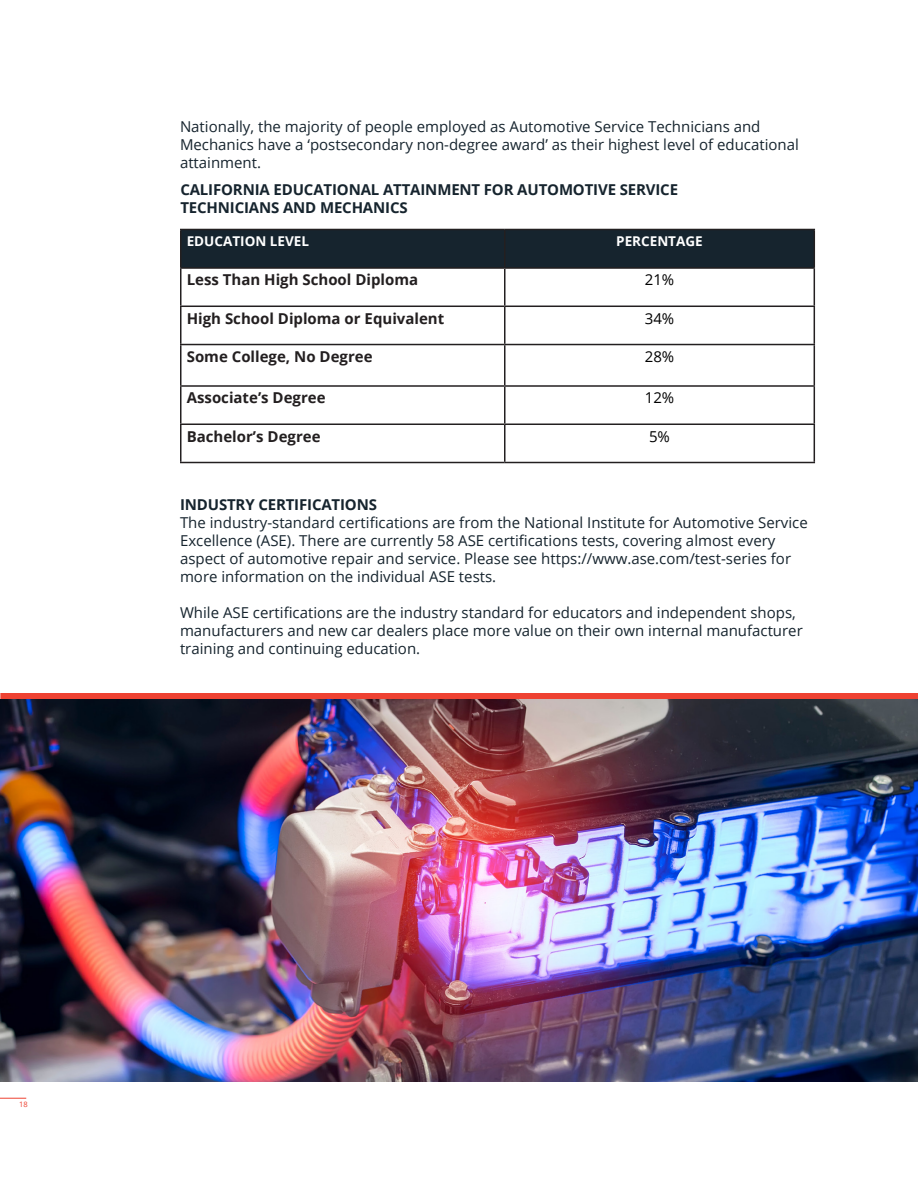
<style>
.page{position:relative;width:918px;height:1188px;background:#fff}
.page>*{position:absolute;margin:0;border:0;box-sizing:border-box;transform-origin:0 0}
.Body_Text{font:15px/18px "Open Sans";color:#16242e}
.t1{font:700 15px "Open Sans";color:#231f20}
.Title_-_Align_Left{font:700 15px "Open Sans";letter-spacing:-.01em;color:#16242e}
.t2{font:15px "Open Sans";color:#000}
.t3{font:700 13.5px "Open Sans";color:#fff}
.t4{font:7.5px "Open Sans";color:#ee4232}
</style>
<div class="page">
<div style="left:182px;top:230px;width:632px;height:37px;background:#16242e"></div>
<hr style="left:180px;top:229px;width:325px;height:1px;background:#231f20">
<hr style="left:180px;top:230px;width:2px;height:37px;background:#231f20">
<hr style="left:505px;top:229px;width:310px;height:1px;background:#231f20">
<hr style="left:504px;top:230px;width:2px;height:37px;background:#231f20">
<hr style="left:814px;top:230px;width:1px;height:37px;background:#231f20">
<hr style="left:180px;top:267px;width:325px;height:2px;background:#231f20">
<hr style="left:180px;top:269px;width:2px;height:37px;background:#231f20">
<hr style="left:505px;top:267px;width:310px;height:2px;background:#231f20">
<hr style="left:504px;top:269px;width:2px;height:37px;background:#231f20">
<hr style="left:814px;top:269px;width:1px;height:37px;background:#231f20">
<hr style="left:180px;top:306px;width:325px;height:1px;background:#231f20">
<hr style="left:180px;top:307px;width:2px;height:37px;background:#231f20">
<hr style="left:505px;top:306px;width:310px;height:1px;background:#231f20">
<hr style="left:504px;top:307px;width:2px;height:37px;background:#231f20">
<hr style="left:814px;top:307px;width:1px;height:37px;background:#231f20">
<hr style="left:180px;top:344px;width:325px;height:1px;background:#231f20">
<hr style="left:180px;top:345px;width:2px;height:40px;background:#231f20">
<hr style="left:505px;top:344px;width:310px;height:1px;background:#231f20">
<hr style="left:504px;top:345px;width:2px;height:40px;background:#231f20">
<hr style="left:814px;top:345px;width:1px;height:40px;background:#231f20">
<hr style="left:180px;top:385px;width:325px;height:2px;background:#231f20">
<hr style="left:180px;top:387px;width:2px;height:37px;background:#231f20">
<hr style="left:505px;top:385px;width:310px;height:2px;background:#231f20">
<hr style="left:504px;top:387px;width:2px;height:37px;background:#231f20">
<hr style="left:814px;top:387px;width:1px;height:37px;background:#231f20">
<hr style="left:180px;top:424px;width:325px;height:1px;background:#231f20">
<hr style="left:180px;top:425px;width:2px;height:37px;background:#231f20">
<hr style="left:505px;top:424px;width:310px;height:1px;background:#231f20">
<hr style="left:504px;top:425px;width:2px;height:37px;background:#231f20">
<hr style="left:814px;top:425px;width:1px;height:37px;background:#231f20">
<hr style="left:180px;top:462px;width:325px;height:1px;background:#231f20">
<hr style="left:505px;top:462px;width:310px;height:1px;background:#231f20">
<svg style="left:0;top:1098px;width:26px;height:1px"></svg>
<div style="left:0;top:693px;width:918px;height:6px;background:#ee4232"></div>
<img style="left:0;top:699px;width:918px;height:382px">
<p class="Body_Text" style="left:180px;top:117px;width:620px">Nationally, the majority of people employed as Automotive Service Technicians and<br>Mechanics have a ‘postsecondary non-degree award’ as their highest level of educational attainment.</p>
<p class="Title_-_Align_Left" style="left:180px;top:179px;width:499px">CALIFORNIA EDUCATIONAL ATTAINMENT FOR AUTOMOTIVE SERVICE</p>
<p class="Title_-_Align_Left" style="left:180px;top:197px;width:229px">TECHNICIANS AND MECHANICS</p>
<p class="t3" style="left:187px;top:231px;width:124px">EDUCATION LEVEL</p>
<p class="t3" style="left:616px;top:231px;width:88px">PERCENTAGE</p>
<p class="t1" style="left:187px;top:269px;width:233px">Less Than High School Diploma</p>
<p class="t2" style="left:645px;top:270px;width:31px">21%</p>
<p class="t1" style="left:187px;top:308px;width:259px">High School Diploma or Equivalent</p>
<p class="t2" style="left:645px;top:308px;width:31px">34%</p>
<p class="t1" style="left:187px;top:346px;width:187px">Some College, No Degree</p>
<p class="t2" style="left:645px;top:346px;width:31px">28%</p>
<p class="t1" style="left:187px;top:387px;width:140px">Associate’s Degree</p>
<p class="t2" style="left:645px;top:388px;width:31px">12%</p>
<p class="t1" style="left:187px;top:426px;width:135px">Bachelor’s Degree</p>
<p class="t2" style="left:649px;top:426px;width:22px">5%</p>
<p class="Title_-_Align_Left" style="left:180px;top:494px;width:199px">INDUSTRY CERTIFICATIONS</p>
<p class="Body_Text" style="left:180px;top:513px;width:629px">The industry-standard certifications are from the National Institute for Automotive Service Excellence (ASE). There are currently 58 ASE certifications tests, covering almost every aspect of automotive repair and service. Please see https://www.ase.com/test-series for more information on the individual ASE tests.</p>
<p class="Body_Text" style="left:180px;top:603px;width:624px">While ASE certifications are the industry standard for educators and independent shops, manufacturers and new car dealers place more value on their own internal manufacturer training and continuing education.</p>
<p class="t4" style="left:19px;top:1099px;width:10px">18</p>
</div>
